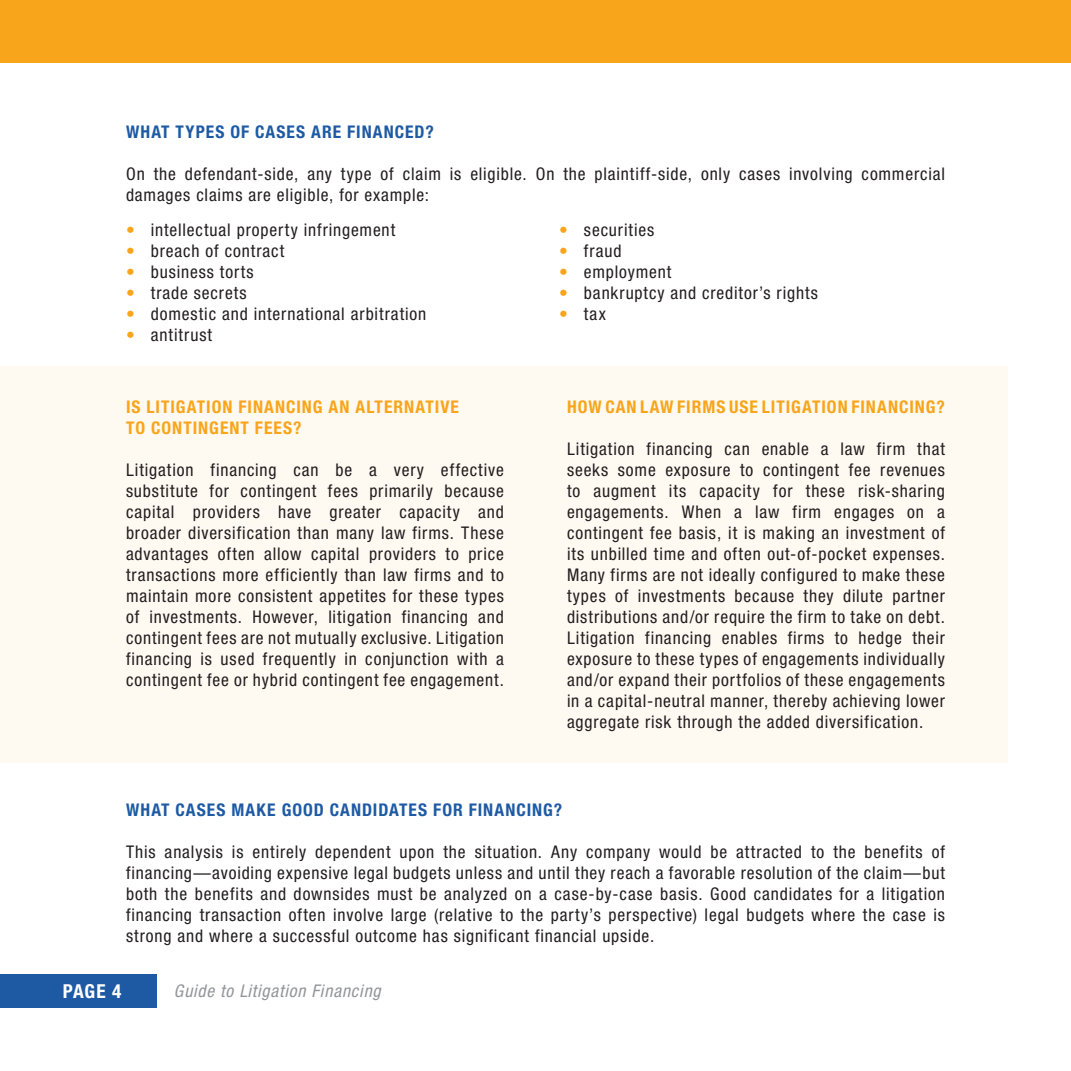
<style>
.page{position:relative;width:1071px;height:1071px;background:#fff}
.page>*{position:absolute;margin:0;border:0;box-sizing:border-box;transform-origin:0 0}
.t1{font:700 condensed 19.25px "Helvetica Neue LT Std";color:#fff}
.t2{font:condensed 17.5px/21px "Helvetica Neue LT Std";letter-spacing:.05em;color:#231f20;text-align:justify}
.t3{font:700 condensed 17.5px/21px "Helvetica Neue LT Std";letter-spacing:.06em;color:#f9a51b}
.t4{font:700 condensed 17.5px "Helvetica Neue LT Std";letter-spacing:.06em;color:#1e5aa4}
.t5{font:italic condensed 17.5px "Helvetica Neue LT Std";letter-spacing:.05em;color:#939598}
.s1{color:#f9a51b}
</style>
<div class="page">
<div style="left:0;top:974px;width:156px;height:34px;background:#1e5aa4"></div>
<div style="left:0;top:0;width:1071px;height:63px;background:#f9a51b"></div>
<div style="left:0;top:367px;width:1008px;height:396px;background:#fef9f1"></div>
<p class="t4" style="left:126px;top:122px;width:309px">WHAT TYPES OF CASES ARE FINANCED?</p>
<p class="t2" style="left:126px;top:164px;width:821px">On the defendant-side, any type of claim is eligible. On the plaintiff-side, only cases involving commercial damages claims are eligible, for example:</p>
<p class="t2" style="left:126px;top:219px;width:271px"><span class="s1">•</span> intellectual property infringement</p>
<p class="t2" style="left:126px;top:240px;width:160px"><span class="s1">•</span> breach of contract</p>
<p class="t2" style="left:126px;top:261px;width:129px"><span class="s1">•</span> business torts</p>
<p class="t2" style="left:126px;top:282px;width:122px"><span class="s1">•</span> trade secrets</p>
<p class="t2" style="left:126px;top:303px;width:302px"><span class="s1">•</span> domestic and international arbitration</p>
<p class="t2" style="left:126px;top:324px;width:88px"><span class="s1">•</span> antitrust</p>
<p class="t3" style="left:126px;top:396px;width:335px">IS LITIGATION FINANCING AN ALTERNATIVE<br>TO CONTINGENT FEES?</p>
<p class="t2" style="left:126px;top:459px;width:380px">Litigation financing can be a very effective substitute for contingent fees primarily because capital providers have greater capacity and broader diversification than many law firms. These advantages often allow capital providers to price transactions more efficiently than law firms and to maintain more consistent appetites for these types of investments. However, litigation financing and contingent fees are not mutually exclusive. Litigation financing is used frequently in conjunction with a contingent fee or hybrid contingent fee engagement.</p>
<p class="t2" style="left:559px;top:219px;width:97px"><span class="s1">•</span> securities</p>
<p class="t2" style="left:559px;top:240px;width:64px"><span class="s1">•</span> fraud</p>
<p class="t2" style="left:559px;top:261px;width:114px"><span class="s1">•</span> employment</p>
<p class="t2" style="left:559px;top:282px;width:260px"><span class="s1">•</span> bankruptcy and creditor’s rights</p>
<p class="t2" style="left:559px;top:303px;width:48px"><span class="s1">•</span> tax</p>
<p class="t3" style="left:567px;top:396px;width:379px">HOW CAN LAW FIRMS USE LITIGATION FINANCING?</p>
<p class="t2" style="left:567px;top:438px;width:380px">Litigation financing can enable a law firm that seeks some exposure to contingent fee revenues to augment its capacity for these risk-sharing engagements. When a law firm engages on a contingent fee basis, it is making an investment of its unbilled time and often out-of-pocket expenses.<br>Many firms are not ideally configured to make these types of investments because they dilute partner distributions and/or require the firm to take on debt.<br>Litigation financing enables firms to hedge their exposure to these types of engagements individually and/or expand their portfolios of these engagements in a capital-neutral manner, thereby achieving lower aggregate risk through the added diversification.</p>
<p class="t4" style="left:126px;top:799px;width:438px">WHAT CASES MAKE GOOD CANDIDATES FOR FINANCING?</p>
<p class="t2" style="left:126px;top:841px;width:821px">This analysis is entirely dependent upon the situation. Any company would be attracted to the benefits of financing—avoiding expensive legal budgets unless and until they reach a favorable resolution of the claim—but both the benefits and downsides must be analyzed on a case-by-case basis. Good candidates for a litigation financing transaction often involve large (relative to the party’s perspective) legal budgets where the case is strong and where a successful outcome has significant financial upside.</p>
<p class="t1" style="left:63px;top:980px;width:60px">PAGE 4</p>
<p class="t5" style="left:174px;top:981px;width:208px">Guide to Litigation Financing</p>
</div>
